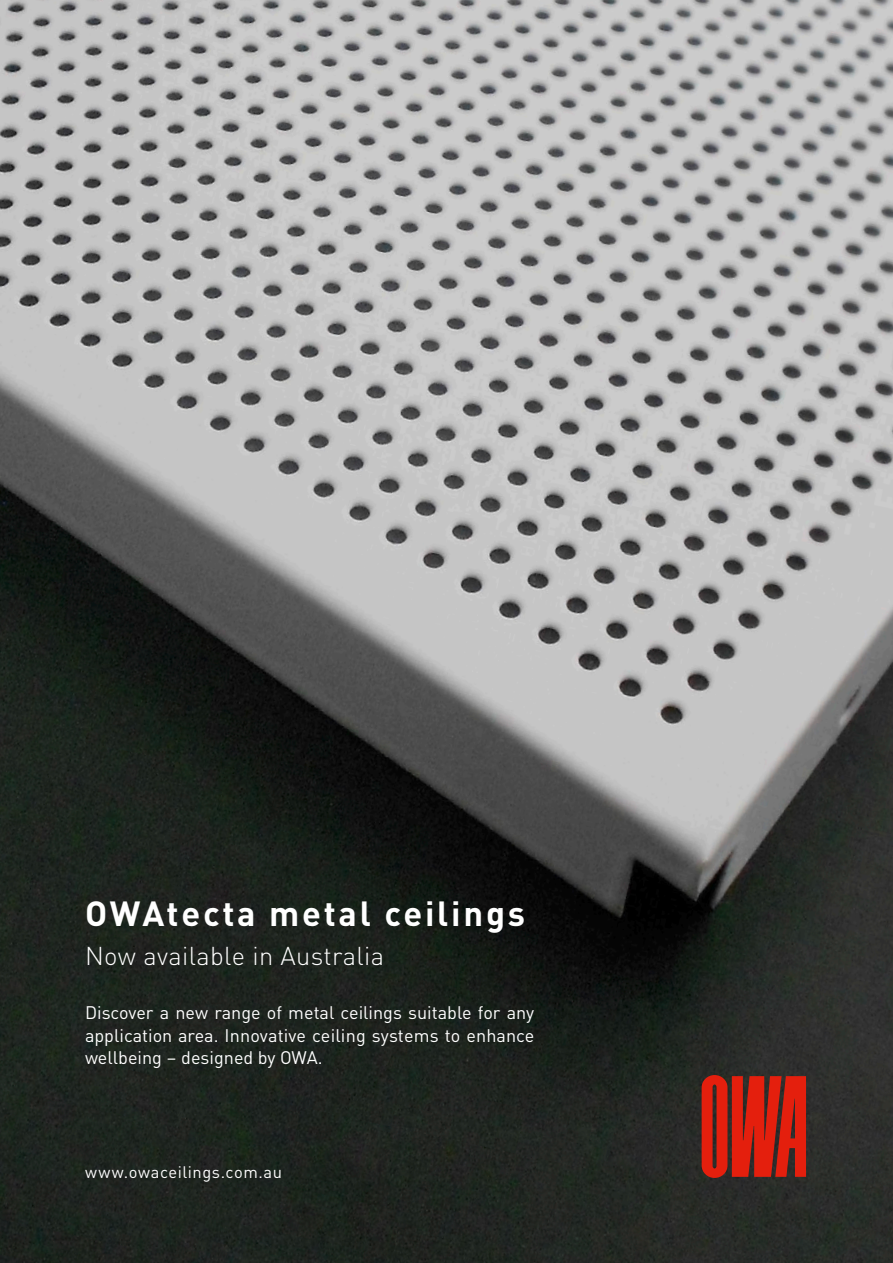
<style>
.page{position:relative;width:893px;height:1263px;background:#fff}
.page>*{position:absolute;margin:0;border:0;box-sizing:border-box;transform-origin:0 0}
.t1{font:700 34.5px "DIN Pro";letter-spacing:.08em;color:#fff}
.t2{font:300 25.5px "DIN Pro";letter-spacing:.015em;color:#fff}
.t3{font:18px/22.5px "DIN Pro";color:#fff;text-align:justify}
.t4{font:16.5px "DIN Pro";letter-spacing:.03em;color:#fff}
</style>
<div class="page">
<img style="left:0;top:0;width:893px;height:1263px">
<svg style="left:702px;top:1075px;width:104px;height:103px;background:#bb2113"></svg>
<h1 class="t1" style="left:85px;top:887px;width:442px">OWAtecta metal ceilings</h1>
<h2 class="t2" style="left:85px;top:936px;width:301px">Now available in Australia</h2>
<p class="t3" style="left:85px;top:1000px;width:451px">Discover a new range of metal ceilings suitable for any application area. Innovative ceiling systems to enhance wellbeing – designed by OWA.</p>
<p class="t4" style="left:85px;top:1159px;width:199px">www.owaceilings.com.au</p>
</div>
